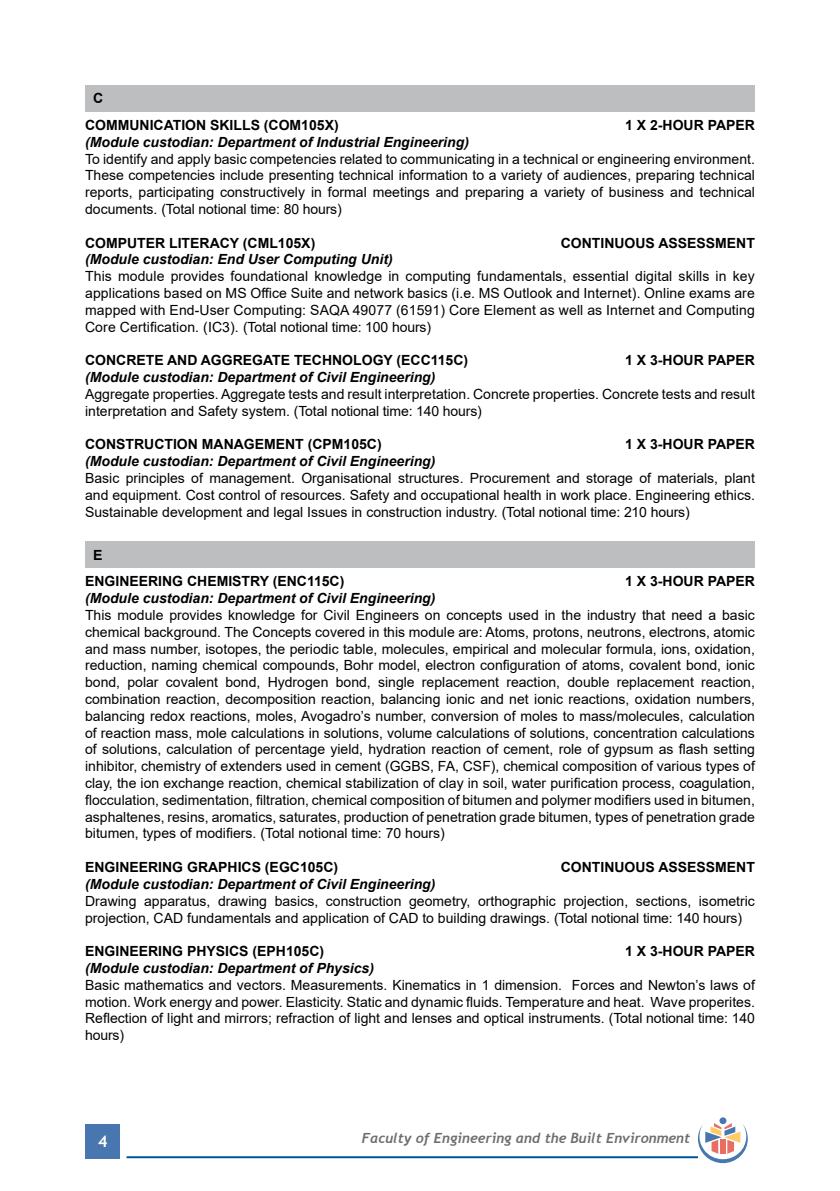
<style>
.page{position:relative;width:840px;height:1191px;background:#fff}
.page>*{position:absolute;margin:0;border:0;box-sizing:border-box;transform-origin:0 0}
.t1{font:700 16px "Trebuchet MS";color:#fff}
.t2{font:14px/16.8px "Arial";color:#000;text-align:justify}
.t3{font:700 14px/26.8px "Arial";color:#000}
.t4{font:italic 700 14px "Arial";color:#000}
.t5{font:italic 700 14px "Trebuchet";color:#6d6e71}
</style>
<div class="page">
<div style="left:86px;top:1124px;width:34px;height:34px;background:#4777ae"></div>
<hr style="left:126px;top:1156px;width:571px;height:2px;background:#005596">
<div style="left:719px;top:1117px;width:7px;height:7px;background:#4777ae;border-radius:50%"></div>
<svg style="left:697px;top:1123px;width:50px;height:40px"></svg>
<div style="left:85px;top:85px;width:669px;height:26px;background:#bcbec0"></div>
<div style="left:85px;top:541px;width:669px;height:26px;background:#bcbec0"></div>
<p class="t3" style="left:85px;top:85px;width:255px;text-indent:8px">C<br>COMMUNICATION SKILLS (COM105X)</p>
<p class="t3" style="left:624px;top:112px;width:131px">1 X 2-HOUR PAPER</p>
<p class="t4" style="left:85px;top:133px;width:385px">(Module custodian: Department of Industrial Engineering)</p>
<p class="t2" style="left:85px;top:150px;width:671px">To identify and apply basic competencies related to communicating in a technical or engineering environment.<br>These competencies include presenting technical information to a variety of audiences, preparing technical reports, participating constructively in formal meetings and preparing a variety of business and technical documents. (Total notional time: 80 hours)</p>
<p class="t3" style="left:85px;top:229px;width:231px">COMPUTER LITERACY (CML105X)</p>
<p class="t3" style="left:560px;top:229px;width:195px">CONTINUOUS ASSESSMENT</p>
<p class="t4" style="left:85px;top:250px;width:309px">(Module custodian: End User Computing Unit)</p>
<p class="t2" style="left:85px;top:268px;width:671px">This module provides foundational knowledge in computing fundamentals, essential digital skills in key applications based on MS Office Suite and network basics (i.e. MS Outlook and Internet). Online exams are mapped with End-User Computing: SAQA 49077 (61591) Core Element as well as Internet and Computing Core Certification. (IC3). (Total notional time: 100 hours)</p>
<p class="t3" style="left:85px;top:347px;width:384px">CONCRETE AND AGGREGATE TECHNOLOGY (ECC115C)</p>
<p class="t3" style="left:624px;top:347px;width:131px">1 X 3-HOUR PAPER</p>
<p class="t4" style="left:85px;top:368px;width:352px">(Module custodian: Department of Civil Engineering)</p>
<p class="t2" style="left:85px;top:385px;width:671px">Aggregate properties. Aggregate tests and result interpretation. Concrete properties. Concrete tests and result interpretation and Safety system. (Total notional time: 140 hours)</p>
<p class="t3" style="left:85px;top:431px;width:298px">CONSTRUCTION MANAGEMENT (CPM105C)</p>
<p class="t3" style="left:624px;top:431px;width:131px">1 X 3-HOUR PAPER</p>
<p class="t4" style="left:85px;top:452px;width:352px">(Module custodian: Department of Civil Engineering)</p>
<p class="t2" style="left:85px;top:469px;width:671px">Basic principles of management. Organisational structures. Procurement and storage of materials, plant and equipment. Cost control of resources. Safety and occupational health in work place. Engineering ethics.<br>Sustainable development and legal Issues in construction industry. (Total notional time: 210 hours)</p>
<p class="t3" style="left:85px;top:541px;width:261px;text-indent:8px">E<br>ENGINEERING CHEMISTRY (ENC115C)</p>
<p class="t3" style="left:624px;top:568px;width:131px">1 X 3-HOUR PAPER</p>
<p class="t4" style="left:85px;top:589px;width:352px">(Module custodian: Department of Civil Engineering)</p>
<p class="t2" style="left:85px;top:606px;width:671px">This module provides knowledge for Civil Engineers on concepts used in the industry that need a basic chemical background. The Concepts covered in this module are: Atoms, protons, neutrons, electrons, atomic and mass number, isotopes, the periodic table, molecules, empirical and molecular formula, ions, oxidation, reduction, naming chemical compounds, Bohr model, electron configuration of atoms, covalent bond, ionic bond, polar covalent bond, Hydrogen bond, single replacement reaction, double replacement reaction, combination reaction, decomposition reaction, balancing ionic and net ionic reactions, oxidation numbers, balancing redox reactions, moles, Avogadro’s number, conversion of moles to mass/molecules, calculation of reaction mass, mole calculations in solutions, volume calculations of solutions, concentration calculations of solutions, calculation of percentage yield, hydration reaction of cement, role of gypsum as flash setting inhibitor, chemistry of extenders used in cement (GGBS, FA, CSF), chemical composition of various types of clay, the ion exchange reaction, chemical stabilization of clay in soil, water purification process, coagulation, flocculation, sedimentation, filtration, chemical composition of bitumen and polymer modifiers used in bitumen, asphaltenes, resins, aromatics, saturates, production of penetration grade bitumen, types of penetration grade bitumen, types of modifiers. (Total notional time: 70 hours)</p>
<p class="t3" style="left:85px;top:854px;width:254px">ENGINEERING GRAPHICS (EGC105C)</p>
<p class="t3" style="left:560px;top:854px;width:195px">CONTINUOUS ASSESSMENT</p>
<p class="t4" style="left:85px;top:874px;width:352px">(Module custodian: Department of Civil Engineering)</p>
<p class="t2" style="left:85px;top:892px;width:671px">Drawing apparatus, drawing basics, construction geometry, orthographic projection, sections, isometric projection, CAD fundamentals and application of CAD to building drawings. (Total notional time: 140 hours)</p>
<p class="t3" style="left:85px;top:938px;width:240px">ENGINEERING PHYSICS (EPH105C)</p>
<p class="t3" style="left:624px;top:938px;width:131px">1 X 3-HOUR PAPER</p>
<p class="t4" style="left:85px;top:958px;width:290px">(Module custodian: Department of Physics)</p>
<p class="t2" style="left:85px;top:976px;width:671px">Basic mathematics and vectors. Measurements. Kinematics in 1 dimension. Forces and Newton’s laws of motion. Work energy and power. Elasticity. Static and dynamic fluids. Temperature and heat. Wave properites.<br>Reflection of light and mirrors; refraction of light and lenses and optical instruments. (Total notional time: 140 hours)</p>
<p class="t1" style="left:98px;top:1131px;width:11px">4</p>
<p class="t5" style="left:362px;top:1129px;width:329px">Faculty of Engineering and the Built Environment</p>
</div>
